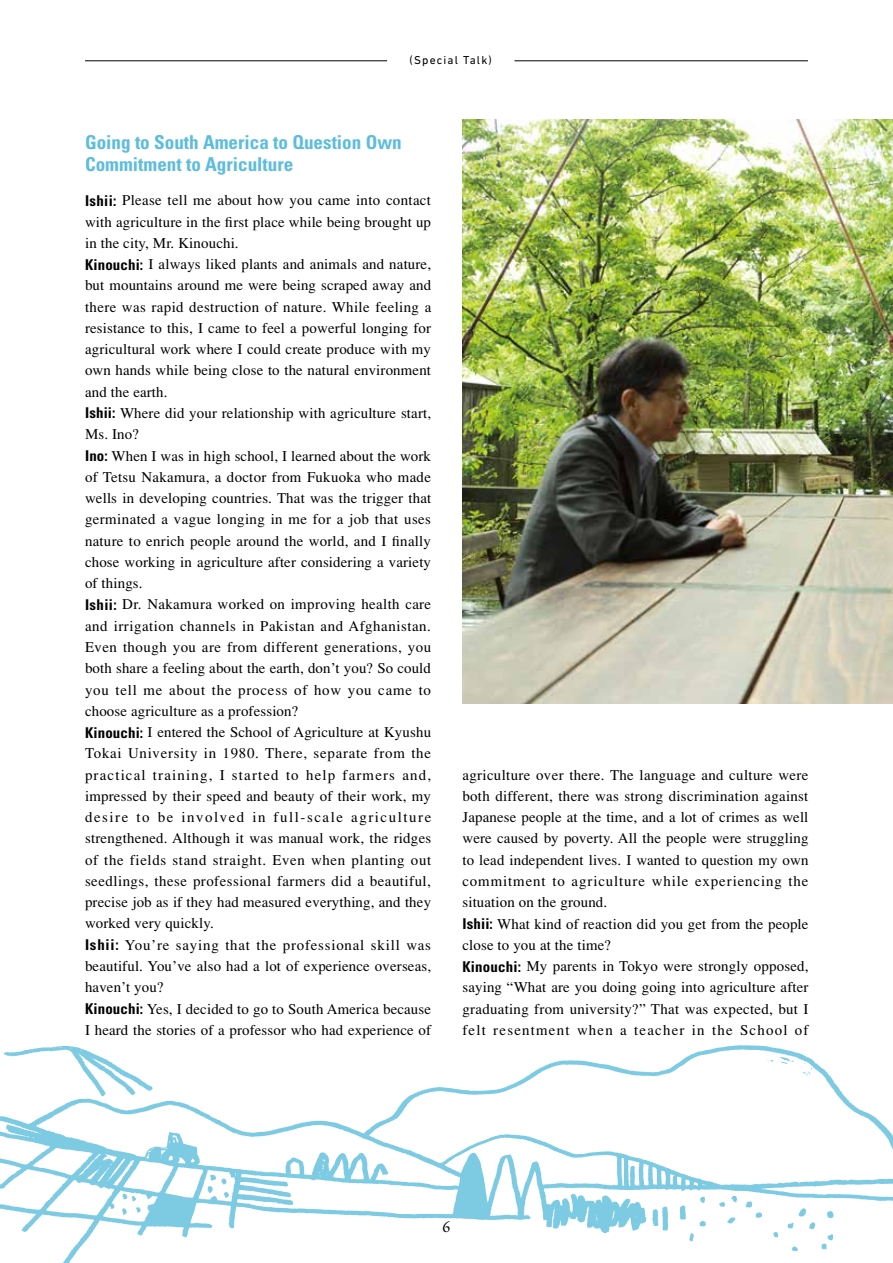
<style>
.page{position:relative;width:893px;height:1263px;background:#fff}
.page>*{position:absolute;margin:0;border:0;box-sizing:border-box;transform-origin:0 0}
.t1{font:700 condensed 19.2px/21.3px "Univers";color:#5dbddd}
.t2{font:15.9px "Garamond Premr Pro";color:#000}
.t3{font:14.85px/21.3px "Times";letter-spacing:.01em;color:#000}
.t4{font:11.7px "DIN Next LT Pro";letter-spacing:.1em;color:#000}
.s1{font-family:"Univers";font-weight:700;font-stretch:condensed}
</style>
<div class="page">
<svg style="left:0;top:1045px;width:782px;height:218px"></svg>
<svg style="left:369px;top:1049px;width:524px;height:136px"></svg>
<svg style="left:4px;top:1046px;width:149px;height:50px"></svg>
<svg style="left:731px;top:1196px;width:6px;height:6px"></svg>
<svg style="left:719px;top:1202px;width:6px;height:5px"></svg>
<svg style="left:727px;top:1217px;width:8px;height:6px"></svg>
<svg style="left:27px;top:1102px;width:680px;height:139px"></svg>
<svg style="left:746px;top:1140px;width:147px;height:111px"></svg>
<svg style="left:767px;top:1051px;width:48px;height:27px"></svg>
<img style="left:462px;top:119px;width:431px;height:584px">
<hr style="left:85px;top:61px;width:302px;height:1px;background:#000">
<hr style="left:514px;top:61px;width:294px;height:1px;background:#000">
<p class="t4" style="left:410px;top:53px;width:84px">(Special Talk)</p>
<p class="t1" style="left:85px;top:132px;width:318px">Going to South America to Question Own<br>Commitment to Agriculture</p>
<p class="t3" style="left:85px;top:190px;width:348px"><span class="s1">Ishii:</span> Please tell me about how you came into contact with agriculture in the first place while being brought up in the city, Mr. Kinouchi.<br><span class="s1">Kinouchi:</span> I always liked plants and animals and nature, but mountains around me were being scraped away and there was rapid destruction of nature. While feeling a resistance to this, I came to feel a powerful longing for agricultural work where I could create produce with my own hands while being close to the natural environment and the earth.<br><span class="s1">Ishii:</span> Where did your relationship with agriculture start, Ms. Ino?<br><span class="s1">Ino:</span> When I was in high school, I learned about the work of Tetsu Nakamura, a doctor from Fukuoka who made wells in developing countries. That was the trigger that germinated a vague longing in me for a job that uses nature to enrich people around the world, and I finally chose working in agriculture after considering a variety of things.<br><span class="s1">Ishii:</span> Dr. Nakamura worked on improving health care and irrigation channels in Pakistan and Afghanistan.<br>Even though you are from different generations, you both share a feeling about the earth, don’t you? So could you tell me about the process of how you came to choose agriculture as a profession?<br><span class="s1">Kinouchi:</span> I entered the School of Agriculture at Kyushu Tokai University in 1980. There, separate from the practical training, I started to help farmers and, impressed by their speed and beauty of their work, my desire to be involved in full-scale agriculture strengthened. Although it was manual work, the ridges of the fields stand straight. Even when planting out seedlings, these professional farmers did a beautiful, precise job as if they had measured everything, and they worked very quickly.<br><span class="s1">Ishii:</span> You’re saying that the professional skill was beautiful. You’ve also had a lot of experience overseas, haven’t you?<br><span class="s1">Kinouchi:</span> Yes, I decided to go to South America because I heard the stories of a professor who had experience of</p>
<p class="t3" style="left:462px;top:764px;width:348px">agriculture over there. The language and culture were both different, there was strong discrimination against Japanese people at the time, and a lot of crimes as well were caused by poverty. All the people were struggling to lead independent lives. I wanted to question my own commitment to agriculture while experiencing the situation on the ground.<br><span class="s1">Ishii:</span> What kind of reaction did you get from the people close to you at the time?<br><span class="s1">Kinouchi:</span> My parents in Tokyo were strongly opposed, saying “What are you doing going into agriculture after graduating from university?” That was expected, but I felt resentment when a teacher in the School of</p>
<p class="t2" style="left:443px;top:1217px;width:9px">6</p>
</div>
